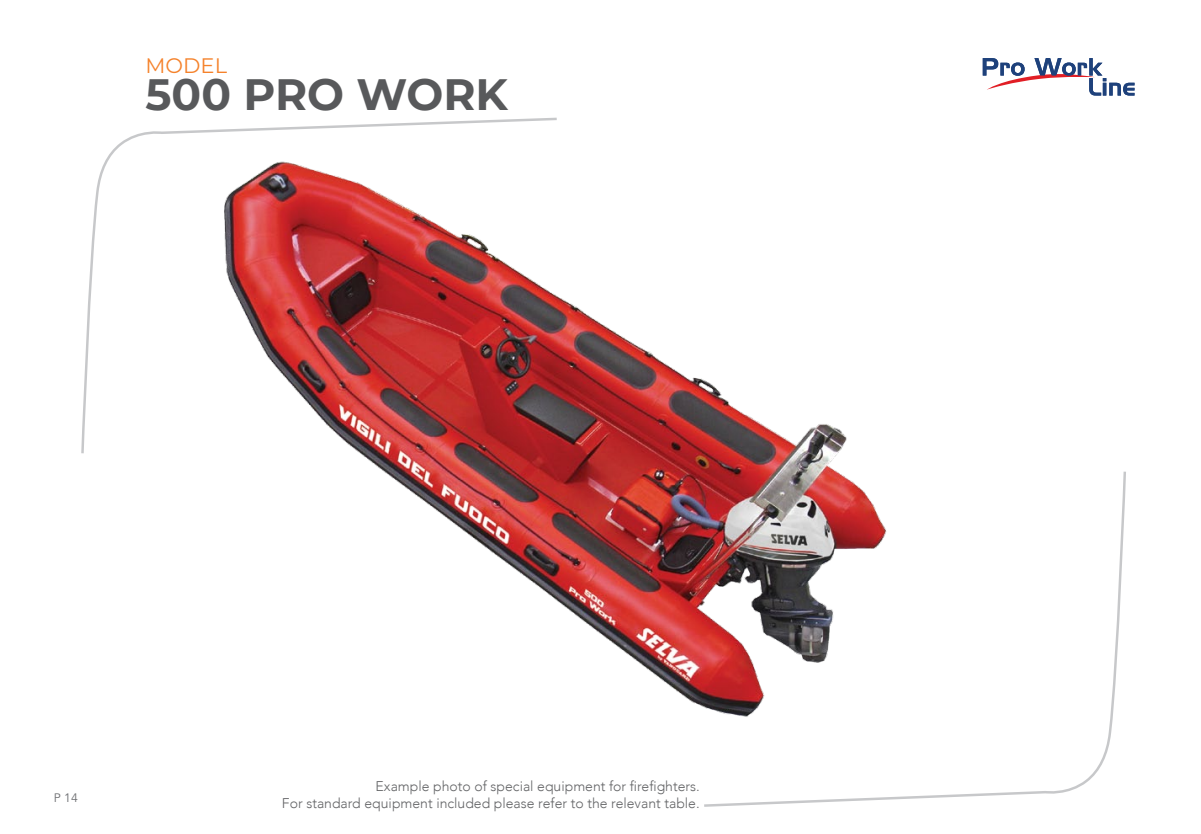
<style>
.page{position:relative;width:1201px;height:834px;background:#fff}
.page>*{position:absolute;margin:0;border:0;box-sizing:border-box;transform-origin:0 0}
.t1{font:700 43.75px "Montserrat";color:#58595b}
.t2{font:21px "Montserrat";color:#f5822b}
.t3{font:300 14px/16.8px "Avenir";color:#636466;text-align:right}
.t4{font:12.25px "Avenir";color:#6d6e71}
</style>
<div class="page">
<svg style="left:81px;top:117px;width:476px;height:337px"></svg>
<svg style="left:704px;top:471px;width:422px;height:336px"></svg>
<img style="left:150px;top:144px;width:810px;height:589px">
<svg style="left:982px;top:58px;width:152px;height:37px"></svg>
<h2 class="t2" style="left:146px;top:51px;width:83px">MODEL</h2>
<h1 class="t1" style="left:146px;top:63px;width:364px">500 PRO WORK</h1>
<p class="t4" style="left:54px;top:790px;width:26px">P 14</p>
<p class="t3" style="left:282px;top:777px;width:419px">Example photo of special equipment for firefighters.<br>For standard equipment included please refer to the relevant table.</p>
</div>
